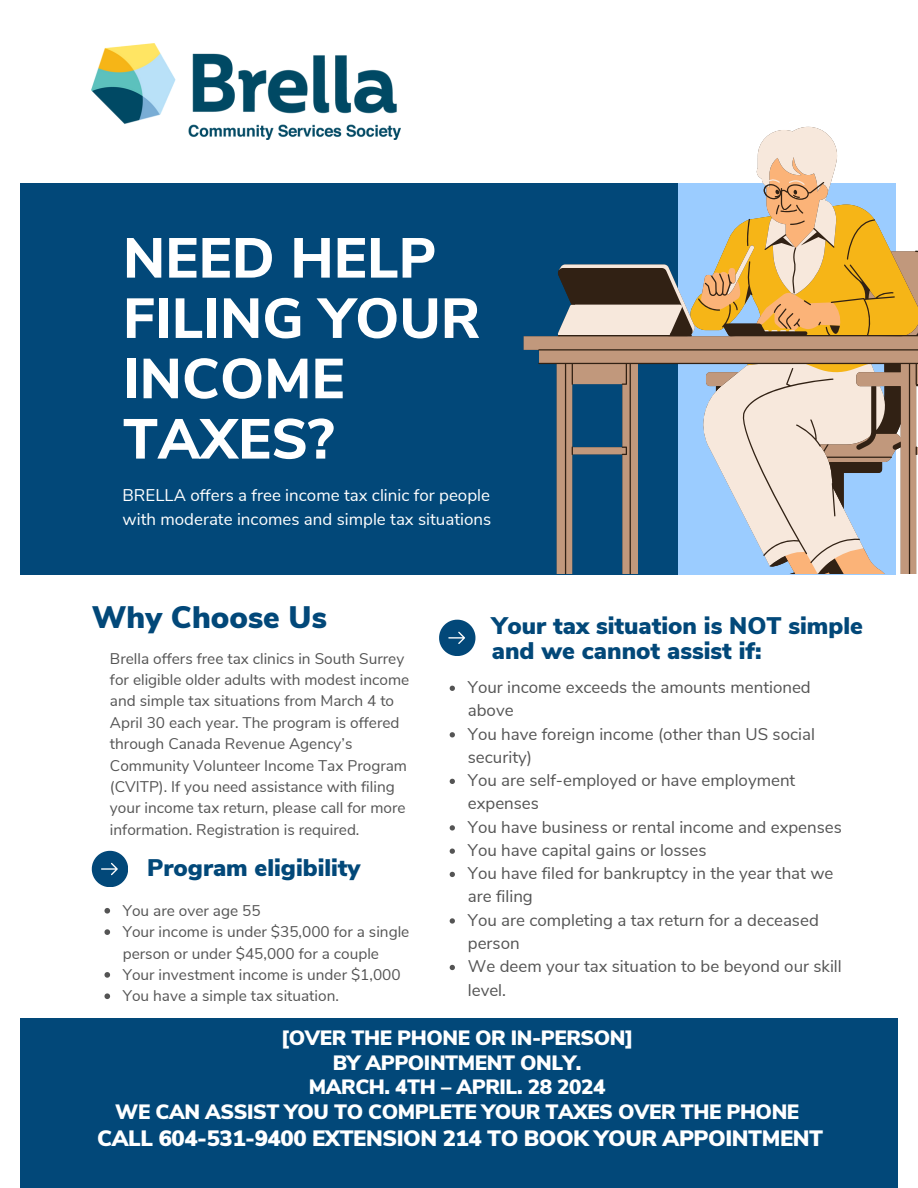
<style>
.page{position:relative;width:918px;height:1188px;background:#fff}
.page>*{position:absolute;margin:0;border:0;box-sizing:border-box;transform-origin:0 0}
.t1{font:800 56.25px/60.3px "Nunito Sans";color:#fff}
.t2{font:900 31.05px "Nunito Sans";color:#024879}
.t3{font:900 24px/25.3px "Nunito Sans";color:#024879}
.t4{font:900 22.2px "Nunito Sans";letter-spacing:-.02em;color:#fff}
.t5{font:900 20.7px/24.8px "Nunito Sans";letter-spacing:-.02em;color:#fff;text-align:center}
.t6{font:16.95px/23.2px "Nunito Sans";color:#545454}
.t7{font:16.95px/23.7px "Nunito Sans";color:#fff}
.t8{font:15.45px/21.3px "Nunito Sans";color:#545454}
</style>
<div class="page">
<div style="left:20px;top:183px;width:659px;height:392px;background:#024879"></div>
<div style="left:20px;top:1018px;width:878px;height:170px;background:#024879"></div>
<svg style="left:92px;top:851px;width:36px;height:36px"></svg>
<svg style="left:439px;top:620px;width:36px;height:36px"></svg>
<img style="left:92px;top:44px;width:308px;height:96px">
<svg style="left:756px;top:127px;width:81px;height:55px;background:#f6e4d6"></svg>
<svg style="left:767px;top:177px;width:38px;height:5px"></svg>
<svg style="left:538px;top:182px;width:380px;height:391px"></svg>
<svg style="left:104px;top:908px;width:6px;height:6px"></svg>
<svg style="left:104px;top:929px;width:6px;height:6px"></svg>
<svg style="left:104px;top:972px;width:6px;height:6px"></svg>
<svg style="left:104px;top:993px;width:6px;height:6px"></svg>
<svg style="left:450px;top:686px;width:5px;height:5px"></svg>
<svg style="left:450px;top:732px;width:5px;height:5px"></svg>
<svg style="left:450px;top:779px;width:5px;height:5px"></svg>
<svg style="left:450px;top:825px;width:5px;height:6px"></svg>
<svg style="left:450px;top:849px;width:5px;height:5px"></svg>
<svg style="left:450px;top:872px;width:5px;height:5px"></svg>
<svg style="left:450px;top:918px;width:5px;height:6px"></svg>
<svg style="left:450px;top:965px;width:5px;height:5px"></svg>
<h1 class="t1" style="left:123px;top:229px;width:359px">NEED HELP<br>FILING YOUR<br>INCOME<br>TAXES?</h1>
<p class="t7" style="left:123px;top:484px;width:370px">BRELLA offers a free income tax clinic for people with moderate incomes and simple tax situations</p>
<p class="t2" style="left:92px;top:597px;width:237px">Why Choose Us</p>
<p class="t3" style="left:492px;top:613px;width:373px">Your tax situation is NOT simple and we cannot assist if:</p>
<h2 class="t8" style="left:110px;top:648px;width:301px">Brella offers free tax clinics in South Surrey for eligible older adults with modest income and simple tax situations from March 4 to April 30 each year. The program is offered through Canada Revenue Agency’s Community Volunteer Income Tax Program (CVITP). If you need assistance with filing your income tax return, please call for more information. Registration is required.</h2>
<p class="t3" style="left:147px;top:856px;width:215px">Program eligibility</p>
<p class="t6" style="left:468px;top:676px;width:344px">Your income exceeds the amounts mentioned above</p>
<p class="t6" style="left:468px;top:722px;width:349px">You have foreign income (other than US social security)</p>
<h4 class="t6" style="left:468px;top:769px;width:329px">You are self-employed or have employment expenses</h4>
<p class="t6" style="left:468px;top:815px;width:376px">You have business or rental income and expenses</p>
<p class="t6" style="left:468px;top:839px;width:240px">You have capital gains or losses</p>
<p class="t6" style="left:468px;top:862px;width:367px">You have filed for bankruptcy in the year that we are filing</p>
<p class="t6" style="left:468px;top:909px;width:353px">You are completing a tax return for a deceased person</p>
<p class="t6" style="left:468px;top:955px;width:375px">We deem your tax situation to be beyond our skill level.</p>
<p class="t5" style="left:115px;top:1026px;width:686px">[OVER THE PHONE OR IN-PERSON]<br>BY APPOINTMENT ONLY.<br>MARCH. 4TH – APRIL. 28 2024<br>WE CAN ASSIST YOU TO COMPLETE YOUR TAXES OVER THE PHONE</p>
<p class="t4" style="left:97px;top:1124px;width:727px">CALL 604-531-9400 EXTENSION 214 TO BOOK YOUR APPOINTMENT</p>
<h4 class="t8" style="left:123px;top:900px;width:139px">You are over age 55</h4>
<p class="t8" style="left:123px;top:921px;width:288px">Your income is under $35,000 for a single person or under $45,000 for a couple</p>
<p class="t8" style="left:123px;top:964px;width:279px">Your investment income is under $1,000</p>
<p class="t8" style="left:123px;top:986px;width:218px">You have a simple tax situation.</p>
</div>
